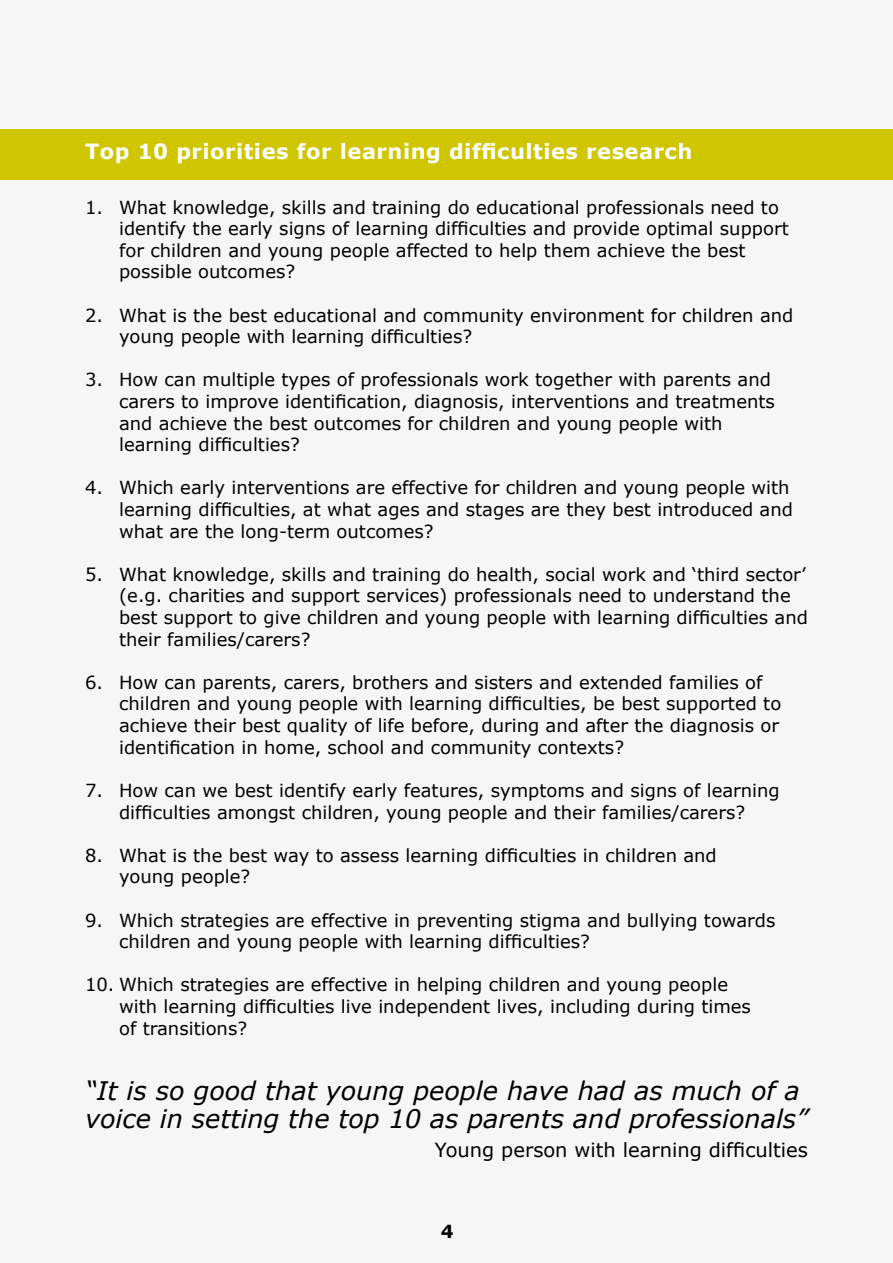
<style>
.page{position:relative;width:893px;height:1263px;background:#f6f6f6}
.page>*{position:absolute;margin:0;border:0;box-sizing:border-box;transform-origin:0 0}
.t1{font:italic 25.5px/28.5px "Verdana";color:#000}
.t2{font:700 21px "Verdana";letter-spacing:.025em;color:#fff}
.t3{font:19.5px "Verdana";color:#000}
.t4{font:18px/21.6px "Verdana";color:#000}
.t5{font:700 18px "Verdana";color:#000}
</style>
<div class="page">
<div style="left:0;top:129px;width:893px;height:50px;background:#cfc600"></div>
<p class="t2" style="left:85px;top:138px;width:609px">Top 10 priorities for learning difficulties research</p>
<p class="t4" style="left:119px;top:197px;width:671px;text-indent:-34px">1. What knowledge, skills and training do educational professionals need to identify the early signs of learning difficulties and provide optimal support for children and young people affected to help them achieve the best possible outcomes?</p>
<p class="t4" style="left:119px;top:305px;width:676px;text-indent:-34px">2. What is the best educational and community environment for children and young people with learning difficulties?</p>
<p class="t4" style="left:119px;top:369px;width:657px;text-indent:-34px">3. How can multiple types of professionals work together with parents and carers to improve identification, diagnosis, interventions and treatments and achieve the best outcomes for children and young people with learning difficulties?</p>
<p class="t4" style="left:119px;top:477px;width:675px;text-indent:-34px">4. Which early interventions are effective for children and young people with learning difficulties, at what ages and stages are they best introduced and what are the long-term outcomes?</p>
<p class="t4" style="left:119px;top:564px;width:690px;text-indent:-34px">5. What knowledge, skills and training do health, social work and ‘third sector’ (e.g. charities and support services) professionals need to understand the best support to give children and young people with learning difficulties and their families/carers?</p>
<p class="t4" style="left:119px;top:672px;width:664px;text-indent:-34px">6. How can parents, carers, brothers and sisters and extended families of children and young people with learning difficulties, be best supported to achieve their best quality of life before, during and after the diagnosis or identification in home, school and community contexts?</p>
<p class="t4" style="left:85px;top:780px;width:696px;text-align:center">7. How can we best identify early features, symptoms and signs of learning difficulties amongst children, young people and their families/carers?</p>
<p class="t4" style="left:119px;top:845px;width:599px;text-indent:-34px">8. What is the best way to assess learning difficulties in children and young people?</p>
<p class="t4" style="left:119px;top:909px;width:658px;text-indent:-34px">9. Which strategies are effective in preventing stigma and bullying towards children and young people with learning difficulties?</p>
<p class="t4" style="left:119px;top:974px;width:633px;text-indent:-34px">10. Which strategies are effective in helping children and young people with learning difficulties live independent lives, including during times of transitions?</p>
<h1 class="t1" style="left:85px;top:1076px;width:724px">“It is so good that young people have had as much of a voice in setting the top 10 as parents and professionals”</h1>
<p class="t3" style="left:435px;top:1137px;width:375px">Young person with learning difficulties</p>
<p class="t5" style="left:441px;top:1220px;width:14px">4</p>
</div>
